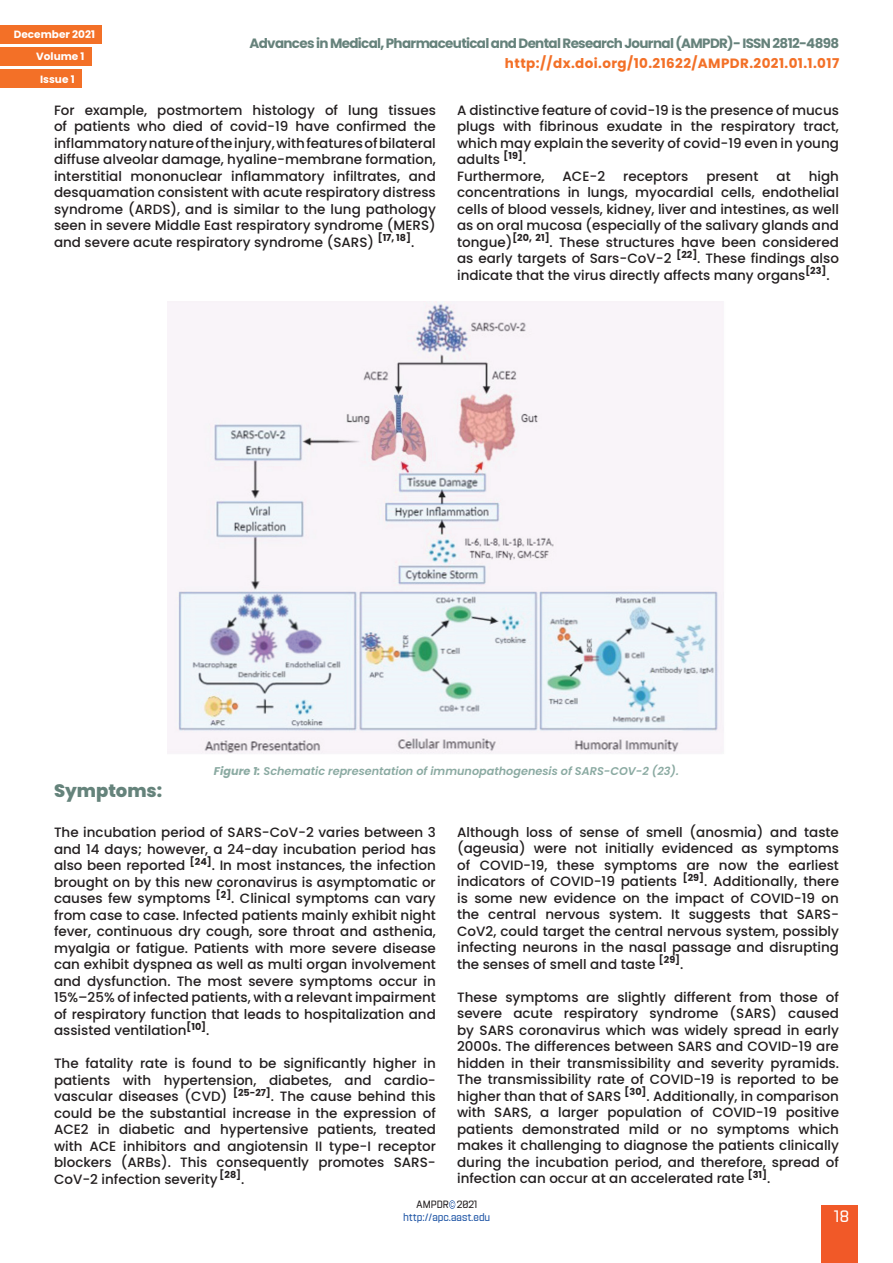
<style>
.page{position:relative;width:893px;height:1263px;background:#fff}
.page>*{position:absolute;margin:0;border:0;box-sizing:border-box;transform-origin:0 0}
.t1{font:800 18px "Poppins";color:#65837b}
.t2{font:semi-condensed 16.5px "Navine Demo";color:#fff}
.t3{font:500 13.5px/16.5px "Poppins";color:#231f20;text-align:justify}
.t4{font:700 13.5px "Poppins";letter-spacing:-.05em;color:#66827b}
.t5{font:700 13.5px "Poppins";letter-spacing:.03em;color:#f37027}
.t6{font:italic 600 11.25px "Poppins";color:#8baaa2}
.t7{font:700 10.5px "Poppins";color:#fff}
.t8{font:semi-condensed 10.5px "Navine Demo";color:#2056a6}
.t9{font:semi-condensed 10.5px "Navine Demo";color:#231f20}
.s1{font-weight:700}
</style>
<div class="page">
<svg style="left:449px;top:1200px;width:6px;height:9px"></svg>
<div style="left:821px;top:1206px;width:36px;height:57px;background:#f15928"></div>
<div style="left:0;top:47px;width:92px;height:19px;background:#f37027"></div>
<div style="left:0;top:70px;width:82px;height:18px;background:#f37027"></div>
<div style="left:0;top:25px;width:102px;height:18px;background:#f37027"></div>
<img style="left:167px;top:302px;width:557px;height:452px">
<p class="t7" style="left:14px;top:28px;width:83px">December 2021</p>
<p class="t7" style="left:36px;top:51px;width:50px">Volume 1</p>
<p class="t7" style="left:40px;top:73px;width:36px">Issue 1</p>
<p class="t4" style="left:249px;top:35px;width:591px">Advances in Medical, Pharmaceutical and Dental Research Journal (AMPDR)- ISSN 2812-4898</p>
<p class="t5" style="left:505px;top:56px;width:336px">http://dx.doi.org/10.21622/AMPDR.2021.01.1.017</p>
<p class="t3" style="left:54px;top:102px;width:383px">For example, postmortem histology of lung tissues of patients who died of covid-19 have confirmed the inflammatory nature of the injury, with features of bilateral diffuse alveolar damage, hyaline-membrane formation, interstitial mononuclear inflammatory infiltrates, and desquamation consistent with acute respiratory distress syndrome (ARDS), and is similar to the lung pathology seen in severe Middle East respiratory syndrome (MERS) and severe acute respiratory syndrome (SARS) <sup>[17,</sup> <sup>18]</sup>.</p>
<p class="t3" style="left:457px;top:102px;width:383px;text-align:left">A distinctive feature of covid-19 is the presence of mucus plugs with fibrinous exudate in the respiratory tract, which may explain the severity of covid-19 even in young adults <sup>[19]</sup>.<br>Furthermore,</p>
<p class="t3" style="left:457px;top:168px;width:383px;text-indent:352px">high concentrations in lungs, myocardial cells, endothelial cells of blood vessels, kidney, liver and intestines, as well as on oral mucosa (especially of the salivary glands and tongue)<sup>[20,</sup> <sup>21]</sup>. These structures have been considered as early targets of Sars-CoV-2 <sup>[22]</sup>. These findings also indicate that the virus directly affects many organs<sup>[23]</sup>.</p>
<p class="t3" style="left:563px;top:168px;width:44px">ACE-2</p>
<p class="t3" style="left:623px;top:168px;width:67px">receptors</p>
<p class="t3" style="left:706px;top:168px;width:53px">present</p>
<p class="t3" style="left:776px;top:168px;width:16px">at</p>
<p class="t6" style="left:214px;top:765px;width:466px"><span class="s1">Figure 1:</span> Schematic representation of immunopathogenesis of SARS-COV-2 (23).</p>
<h1 class="t1" style="left:54px;top:780px;width:110px">Symptoms:</h1>
<p class="t3" style="left:54px;top:824px;width:383px">The incubation period of SARS-CoV-2 varies between 3 and 14 days; however, a 24-day incubation period has also been reported <sup>[24]</sup>. In most instances, the infection brought on by this new coronavirus is asymptomatic or causes few symptoms <sup>[2]</sup>. Clinical symptoms can vary from case to case. Infected patients mainly exhibit night fever, continuous dry cough, sore throat and asthenia, myalgia or fatigue. Patients with more severe disease can exhibit dyspnea as well as multi organ involvement and dysfunction. The most severe symptoms occur in 15%–25% of infected patients, with a relevant impairment of respiratory function that leads to hospitalization and assisted ventilation<sup>[10]</sup>.</p>
<p class="t3" style="left:54px;top:1055px;width:383px">The fatality rate is found to be significantly higher in patients with hypertension, diabetes, and cardio&shy;vascular diseases (CVD) <sup>[25-27]</sup>. The cause behind this could be the substantial increase in the expression of ACE2 in diabetic and hypertensive patients, treated with ACE inhibitors and angiotensin II type-I receptor blockers (ARBs). This consequently promotes SARS-CoV-2 infection severity <sup>[28]</sup>.</p>
<p class="t3" style="left:457px;top:824px;width:383px">Although loss of sense of smell (anosmia) and taste (ageusia) were not initially evidenced as symptoms of COVID-19, these symptoms are now the earliest indicators of COVID-19 patients <sup>[29]</sup>. Additionally, there is some new evidence on the impact of COVID-19 on the central nervous system. It suggests that SARS-CoV2, could target the central nervous system, possibly infecting neurons in the nasal passage and disrupting the senses of smell and taste <sup>[29]</sup>.</p>
<p class="t3" style="left:457px;top:989px;width:383px">These symptoms are slightly different from those of severe acute respiratory syndrome (SARS) caused by SARS coronavirus which was widely spread in early 2000s. The differences between SARS and COVID-19 are hidden in their transmissibility and severity pyramids.<br>The transmissibility rate of COVID-19 is reported to be higher than that of SARS <sup>[30]</sup>. Additionally, in comparison with SARS, a larger population of COVID-19 positive patients demonstrated mild or no symptoms which makes it challenging to diagnose the patients clinically during the incubation period, and therefore, spread of infection can occur at an accelerated rate <sup>[31]</sup>.</p>
<p class="t9" style="left:416px;top:1199px;width:63px">AMPDR 2021</p>
<p class="t8" style="left:403px;top:1212px;width:89px">http://apc.aast.edu</p>
<p class="t2" style="left:834px;top:1208px;width:16px">18</p>
</div>
